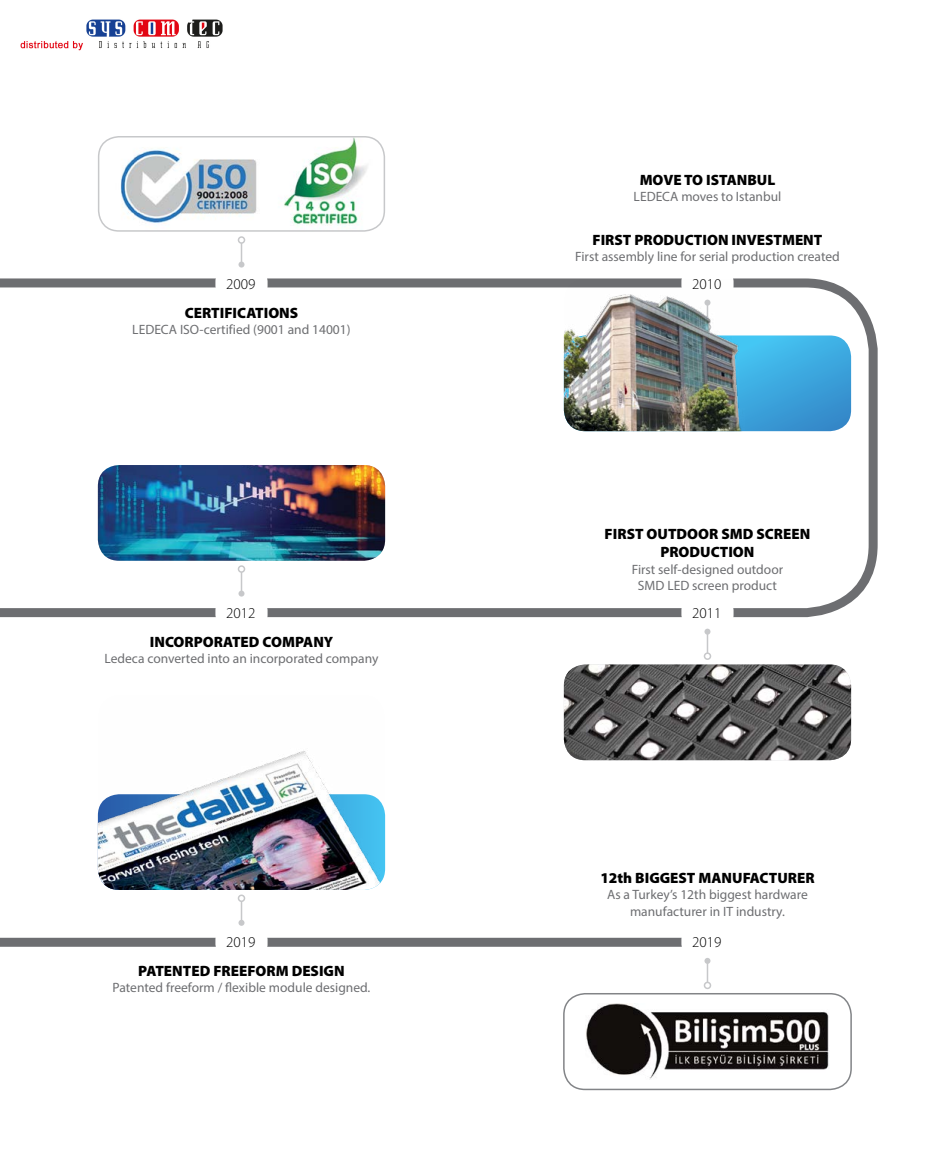
<style>
.page{position:relative;width:949px;height:1174px;background:#fff}
.page>*{position:absolute;margin:0;border:0;box-sizing:border-box;transform-origin:0 0}
.t1{font:900 15px/18px "Myriad Pro";color:#000;text-align:center}
.t2{font:300 15px "Myriad Pro";color:#000}
.t3{font:13.5px/16.2px "Myriad Pro";color:#6d6e71;text-align:center}
</style>
<div class="page">
<svg style="left:0;top:278px;width:878px;height:340px"></svg>
<svg style="left:0;top:603px;width:704px;height:344px"></svg>
<div style="left:215px;top:272px;width:52px;height:23px;background:#fff;border-radius:9px"></div>
<img style="left:98px;top:136px;width:287px;height:95px">
<div style="left:98px;top:136px;width:287px;height:96px;border:2px solid #c7c8ca;border-radius:21px"></div>
<svg style="left:750px;top:335px;width:100px;height:96px;background:#3fa6dd"></svg>
<svg style="left:238px;top:243px;width:6px;height:24px"></svg>
<div style="left:238px;top:236px;width:7px;height:8px;border:2px solid #c7c8ca;border-radius:50%"></div>
<div style="left:215px;top:601px;width:52px;height:23px;background:#fff;border-radius:9px"></div>
<img style="left:98px;top:465px;width:287px;height:96px">
<svg style="left:238px;top:572px;width:6px;height:24px"></svg>
<div style="left:238px;top:565px;width:7px;height:8px;border:2px solid #c7c8ca;border-radius:50%"></div>
<div style="left:681px;top:601px;width:52px;height:23px;background:#fff;border-radius:9px"></div>
<img style="left:563px;top:664px;width:287px;height:96px">
<hr style="left:706px;top:631px;width:2px;height:22px;background:#c7c8ca">
<svg style="left:704px;top:628px;width:6px;height:6px"></svg>
<div style="left:703px;top:652px;width:8px;height:8px;border:2px solid #c7c8ca;border-radius:50%"></div>
<div style="left:681px;top:930px;width:52px;height:23px;background:#fff;border-radius:9px"></div>
<hr style="left:706px;top:961px;width:2px;height:21px;background:#c7c8ca">
<svg style="left:704px;top:958px;width:6px;height:6px"></svg>
<div style="left:703px;top:981px;width:8px;height:8px;border:2px solid #c7c8ca;border-radius:50%"></div>
<img style="left:563px;top:278px;width:187px;height:153px">
<div style="left:215px;top:930px;width:52px;height:23px;background:#fff;border-radius:9px"></div>
<svg style="left:238px;top:901px;width:6px;height:24px"></svg>
<div style="left:238px;top:894px;width:7px;height:8px;border:2px solid #c7c8ca;border-radius:50%"></div>
<img style="left:586px;top:1003px;width:243px;height:76px">
<div style="left:563px;top:993px;width:288px;height:97px;border:2px solid #828487;border-radius:21px"></div>
<img style="left:98px;top:694px;width:287px;height:196px">
<img style="left:20px;top:19px;width:203px;height:32px">
<p class="t1" style="left:639px;top:171px;width:137px">MOVE TO ISTANBUL</p>
<p class="t3" style="left:633px;top:188px;width:149px">LEDECA moves to Istanbul</p>
<p class="t1" style="left:592px;top:231px;width:231px">FIRST PRODUCTION INVESTMENT</p>
<p class="t3" style="left:575px;top:248px;width:266px">First assembly line for serial production created</p>
<p class="t2" style="left:226px;top:276px;width:31px">2009</p>
<p class="t2" style="left:692px;top:276px;width:31px">2010</p>
<p class="t1" style="left:185px;top:304px;width:115px">CERTIFICATIONS</p>
<p class="t3" style="left:132px;top:321px;width:220px">LEDECA ISO-certified (9001 and 14001)</p>
<p class="t2" style="left:226px;top:605px;width:31px">2012</p>
<p class="t1" style="left:150px;top:632px;width:185px">INCORPORATED COMPANY</p>
<p class="t3" style="left:105px;top:650px;width:275px">Ledeca converted into an incorporated company</p>
<p class="t2" style="left:226px;top:934px;width:31px">2019</p>
<p class="t1" style="left:138px;top:962px;width:208px">PATENTED FREEFORM DESIGN</p>
<p class="t3" style="left:112px;top:979px;width:259px">Patented freeform / flexible module designed.</p>
<p class="t1" style="left:604px;top:525px;width:207px">FIRST OUTDOOR SMD SCREEN<br>PRODUCTION</p>
<p class="t3" style="left:631px;top:561px;width:153px">First self-designed outdoor<br>SMD LED screen product</p>
<p class="t2" style="left:692px;top:605px;width:31px">2011</p>
<p class="t1" style="left:600px;top:869px;width:216px">12th BIGGEST MANUFACTURER</p>
<p class="t3" style="left:607px;top:886px;width:202px">As a Turkey’s 12th biggest hardware manufacturer in IT industry.</p>
<p class="t2" style="left:692px;top:934px;width:31px">2019</p>
</div>
